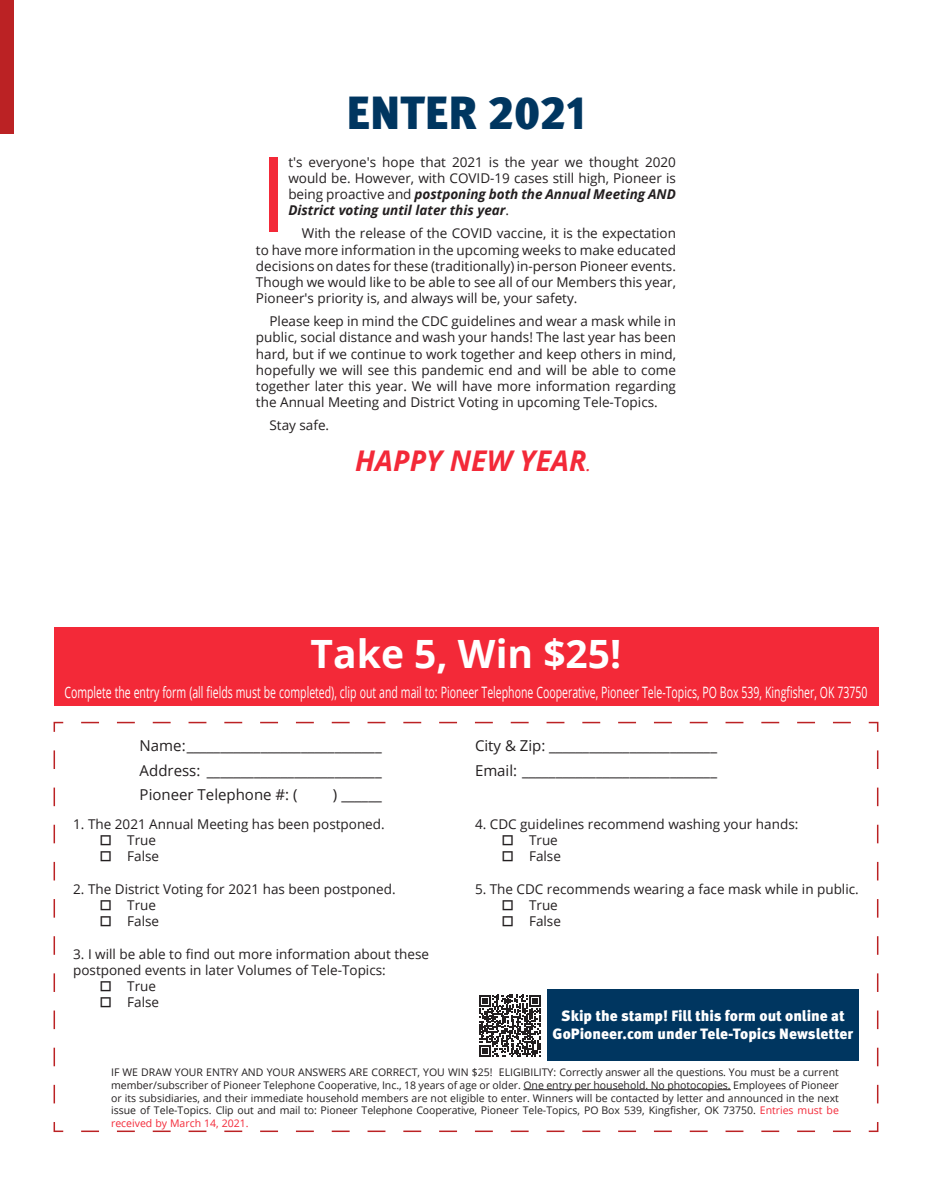
<style>
.page{position:relative;width:932px;height:1202px;background:#fff}
.page>*{position:absolute;margin:0;border:0;box-sizing:border-box;transform-origin:0 0}
.t1{font:104.25px "Open Sans";color:#f32938}
.t2{font:900 46.5px "Meta OT";color:#003660}
.t3{font:700 39px "Open Sans";color:#fff}
.t4{font:italic 700 28.5px "Open Sans";color:#f32938}
.t5{font:15.75px "Open Sans";color:#fff;scale:.67 1}
.t6{font:15px "Open Sans";color:#231f20}
.t7{font:900 15px "Meta OT";color:#fff}
.t8{font:13.5px/16.2px "Open Sans";color:#231f20;text-align:justify}
.t9{font:10.5px/12.6px "Open Sans";color:#231f20;text-align:justify}
.s1{font-weight:700;font-style:italic}
.s2{font-size:13.5px}
.s3{font-family:"Meta OT Norm"}
.s4{color:#f32938}
</style>
<div class="page">
<svg style="left:53px;top:721px;width:826px;height:411px"></svg>
<div style="left:54px;top:626px;width:824px;height:79px;background:#f32938"></div>
<hr style="left:523px;top:1089px;width:207px;height:1px;background:#231f20">
<div style="left:547px;top:988px;width:311px;height:72px;background:#003660"></div>
<div style="left:0;top:0;width:14px;height:134px;background:#bb2224"></div>
<svg style="left:479px;top:994px;width:62px;height:62px"></svg>
<p class="t2" style="left:346px;top:85px;width:241px">ENTER 2021</p>
<p class="t1" style="left:259px;top:122px;width:31px">I</p>
<p class="t8" style="left:288px;top:153px;width:389px">t's everyone's hope that 2021 is the year we thought 2020 would be. However, with COVID-19 cases still high, Pioneer is being proactive and <span class="s1">postponing both the Annual Meeting AND District voting until later this year</span>.</p>
<p class="t8" style="left:256px;top:225px;width:421px;text-indent:46px">With the release of the COVID vaccine, it is the expectation to have more information in the upcoming weeks to make educated decisions on dates for these (traditionally) in-person Pioneer events.<br>Though we would like to be able to see all of our Members this year, Pioneer's priority is, and always will be, your safety.</p>
<p class="t8" style="left:256px;top:313px;width:421px;text-indent:14px">Please keep in mind the CDC guidelines and wear a mask while in public, social distance and wash your hands! The last year has been hard, but if we continue to work together and keep others in mind, hopefully we will see this pandemic end and will be able to come together later this year. We will have more information regarding the Annual Meeting and District Voting in upcoming Tele-Topics.</p>
<p class="t8" style="left:269px;top:417px;width:61px">Stay safe.</p>
<p class="t4" style="left:355px;top:441px;width:236px">HAPPY NEW YEAR<span class="s2">.</span></p>
<p class="t3" style="left:310px;top:626px;width:312px">Take 5, Win $25!</p>
<p class="t5" style="left:64px;top:681px;width:1200px">Complete the entry form (all fields must be completed), clip out and mail to: Pioneer Telephone Cooperative, Pioneer Tele-Topics, PO Box 539, Kingfisher, OK 73750</p>
<p class="t6" style="left:140px;top:735px;width:243px">Name:_____________________________</p>
<p class="t6" style="left:140px;top:760px;width:243px">Address: __________________________</p>
<p class="t6" style="left:140px;top:784px;width:159px">Pioneer Telephone #: (</p>
<p class="t6" style="left:333px;top:784px;width:51px">) ______</p>
<p class="t6" style="left:475px;top:735px;width:243px">City &amp; Zip: _________________________</p>
<p class="t6" style="left:475px;top:760px;width:243px">Email: _____________________________</p>
<p class="t8" style="left:73px;top:815px;width:313px">1. The 2021 Annual Meeting has been postponed.</p>
<p class="t8" style="left:100px;top:831px;width:57px"><span class="s3">□</span> True</p>
<p class="t8" style="left:100px;top:848px;width:60px"><span class="s3">□</span> False</p>
<p class="t8" style="left:73px;top:880px;width:324px">2. The District Voting for 2021 has been postponed.</p>
<p class="t8" style="left:100px;top:896px;width:57px"><span class="s3">□</span> True</p>
<p class="t8" style="left:100px;top:912px;width:60px"><span class="s3">□</span> False</p>
<p class="t8" style="left:73px;top:945px;width:357px">3. I will be able to find out more information about these postponed events in later Volumes of Tele-Topics:</p>
<p class="t8" style="left:100px;top:977px;width:57px"><span class="s3">□</span> True</p>
<p class="t8" style="left:100px;top:993px;width:60px"><span class="s3">□</span> False</p>
<p class="t8" style="left:475px;top:815px;width:325px">4. CDC guidelines recommend washing your hands:</p>
<p class="t8" style="left:502px;top:831px;width:57px"><span class="s3">□</span> True</p>
<p class="t8" style="left:502px;top:848px;width:60px"><span class="s3">□</span> False</p>
<p class="t8" style="left:475px;top:880px;width:385px">5. The CDC recommends wearing a face mask while in public.</p>
<p class="t8" style="left:502px;top:896px;width:57px"><span class="s3">□</span> True</p>
<p class="t8" style="left:502px;top:912px;width:60px"><span class="s3">□</span> False</p>
<p class="t7" style="left:561px;top:1006px;width:285px">Skip the stamp! Fill this form out online at</p>
<p class="t7" style="left:552px;top:1024px;width:302px">GoPioneer.com under Tele-Topics Newsletter</p>
<p class="t9" style="left:111px;top:1066px;width:729px">IF WE DRAW YOUR ENTRY AND YOUR ANSWERS ARE CORRECT, YOU WIN $25! ELIGIBILITY: Correctly answer all the questions. You must be a current member/subscriber of Pioneer Telephone Cooperative, Inc., 18 years of age or older. One entry per household. No photocopies. Employees of Pioneer or its subsidiaries, and their immediate household members are not eligible to enter. Winners will be contacted by letter and announced in the next issue of Tele-Topics. Clip out and mail to: Pioneer Telephone Cooperative, Pioneer Tele-Topics, PO Box 539, Kingfisher, OK 73750. <span class="s4">Entries must be received by March 14, 2021.</span></p>
</div>
